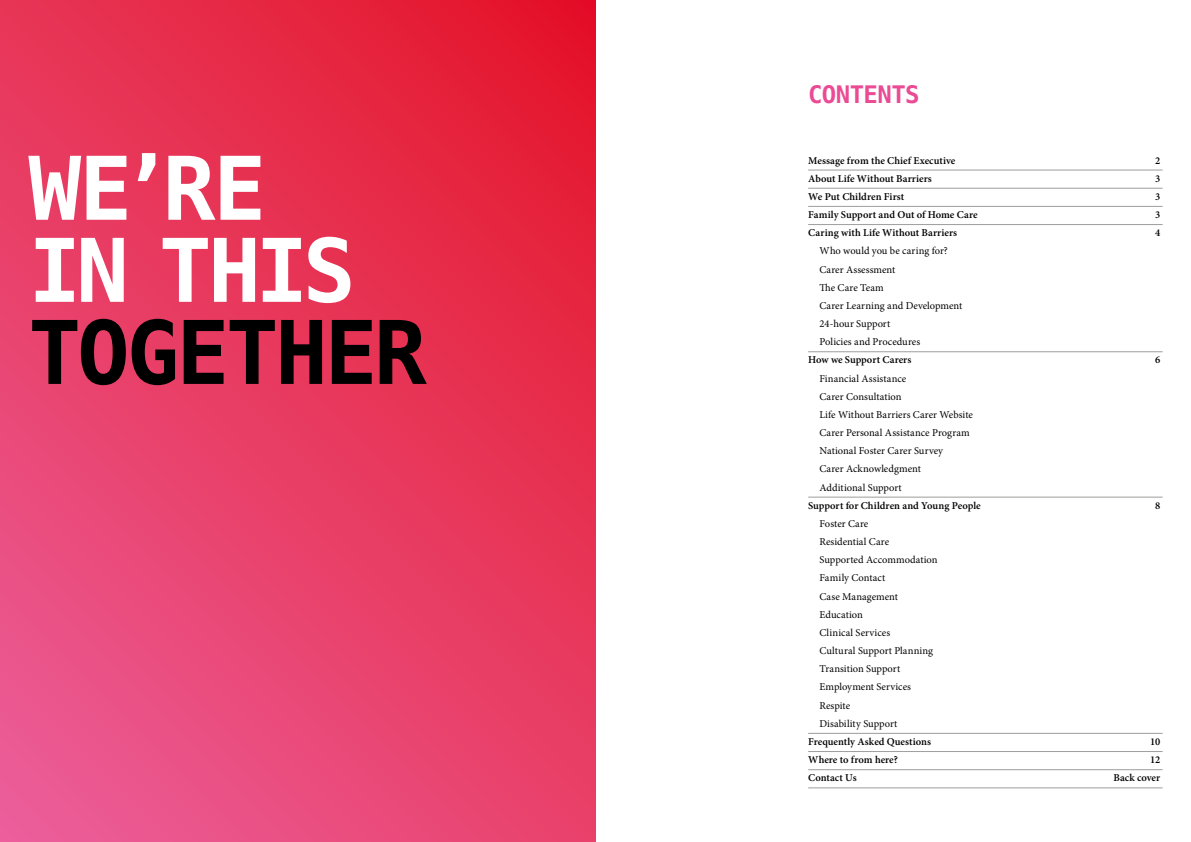
<style>
.page{position:relative;width:1191px;height:842px;background:#fff}
.page>*{position:absolute;margin:0;border:0;box-sizing:border-box;transform-origin:0 0}
.t1{font:700 87.7px/82.1px "Menlo";letter-spacing:-.05em;color:#fff}
.t2{font:700 87.7px "Menlo";letter-spacing:-.04em;color:#000}
.t3{font:700 24px "Menlo";letter-spacing:-.02em;color:#ea4b94}
.t4{font:10.5px/18.2px "Minion Pro";color:#000}
.t5{font:600 10.5px "Minion Pro";color:#000}
</style>
<div class="page">
<svg style="left:0;top:0;width:595px;height:842px;background:#e83a60"></svg>
<hr style="left:808px;top:170px;width:354px;height:1px;background:#9d9d9c">
<hr style="left:808px;top:188px;width:354px;height:1px;background:#9d9d9c">
<hr style="left:808px;top:206px;width:354px;height:1px;background:#9d9d9c">
<hr style="left:808px;top:224px;width:354px;height:1px;background:#9d9d9c">
<hr style="left:808px;top:351px;width:354px;height:1px;background:#9d9d9c">
<hr style="left:808px;top:497px;width:354px;height:1px;background:#9d9d9c">
<hr style="left:808px;top:733px;width:354px;height:1px;background:#9d9d9c">
<hr style="left:808px;top:751px;width:354px;height:1px;background:#9d9d9c">
<hr style="left:808px;top:769px;width:354px;height:1px;background:#9d9d9c">
<hr style="left:808px;top:788px;width:354px;height:1px;background:#9d9d9c">
<h1 class="t1" style="left:28px;top:150px;width:329px">WE’RE<br>IN THIS</h1>
<h1 class="t2" style="left:28px;top:292px;width:400px">TOGETHER</h1>
<h2 class="t3" style="left:808px;top:78px;width:113px">CONTENTS</h2>
<p class="t5" style="left:808px;top:153px;width:149px">Message from the Chief Executive</p>
<p class="t5" style="left:1155px;top:153px;width:7px">2</p>
<p class="t5" style="left:808px;top:171px;width:125px">About Life Without Barriers</p>
<p class="t5" style="left:1155px;top:171px;width:7px">3</p>
<p class="t5" style="left:808px;top:189px;width:98px">We Put Children First</p>
<p class="t5" style="left:1155px;top:189px;width:7px">3</p>
<p class="t5" style="left:808px;top:207px;width:171px">Family Support and Out of Home Care</p>
<p class="t5" style="left:1155px;top:207px;width:7px">3</p>
<p class="t5" style="left:808px;top:226px;width:150px">Caring with Life Without Barriers</p>
<p class="t5" style="left:1155px;top:226px;width:7px">4</p>
<p class="t4" style="left:819px;top:242px;width:144px">Who would you be caring for?<br>Carer Assessment<br>The Care Team<br>Carer Learning and Development<br>24-hour Support<br>Policies and Procedures</p>
<p class="t5" style="left:808px;top:353px;width:105px">How we Support Carers</p>
<p class="t5" style="left:1155px;top:353px;width:7px">6</p>
<p class="t4" style="left:819px;top:369px;width:155px">Financial Assistance<br>Carer Consultation<br>Life Without Barriers Carer Website<br>Carer Personal Assistance Program<br>National Foster Carer Survey<br>Carer Acknowledgment<br>Additional Support</p>
<p class="t5" style="left:808px;top:498px;width:174px">Support for Children and Young People</p>
<p class="t5" style="left:1155px;top:498px;width:7px">8</p>
<p class="t4" style="left:819px;top:514px;width:119px">Foster Care<br>Residential Care<br>Supported Accommodation<br>Family Contact<br>Case Management<br>Education<br>Clinical Services<br>Cultural Support Planning<br>Transition Support<br>Employment Services<br>Respite<br>Disability Support</p>
<p class="t5" style="left:808px;top:734px;width:124px">Frequently Asked Questions</p>
<p class="t5" style="left:1150px;top:734px;width:12px">10</p>
<p class="t5" style="left:808px;top:752px;width:91px">Where to from here?</p>
<p class="t5" style="left:1150px;top:752px;width:12px">12</p>
<p class="t5" style="left:808px;top:771px;width:50px">Contact Us</p>
<p class="t5" style="left:1113px;top:771px;width:48px">Back cover</p>
</div>
